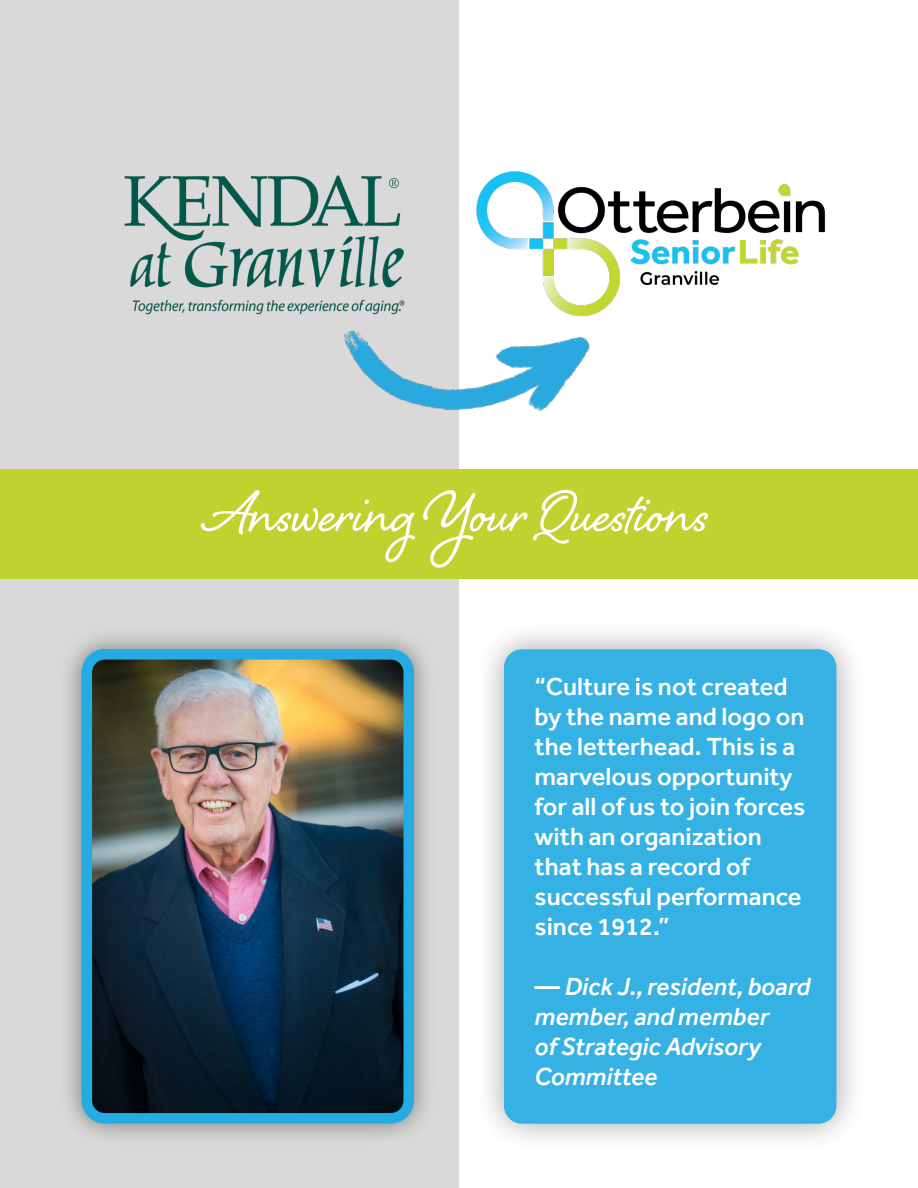
<style>
.page{position:relative;width:918px;height:1188px;background:#fff}
.page>*{position:absolute;margin:0;border:0;box-sizing:border-box;transform-origin:0 0}
.t1{font:75px "Shelby";color:#fff}
.t2{font:500 25.5px/30px "Effra";color:#fff}
.t3{font:italic 500 25.5px/30px "Effra";color:#fff}
.s1{font-style:normal}
</style>
<div class="page">
<div style="left:0;top:0;width:459px;height:1188px;background:#dad9d9"></div>
<div style="left:474px;top:619px;width:393px;height:535px;background:#000;opacity:.39"></div>
<div style="left:504px;top:649px;width:332px;height:475px;background:#36b1e4;border-radius:18px"></div>
<img style="left:124px;top:175px;width:281px;height:140px">
<img style="left:476px;top:171px;width:350px;height:143px">
<img style="left:323px;top:310px;width:273px;height:102px">
<div style="left:0;top:469px;width:918px;height:110px;background:#bed230"></div>
<div style="left:59px;top:627px;width:378px;height:520px;background:#000;opacity:.45"></div>
<img style="left:93px;top:660px;width:310px;height:453px">
<div style="left:82px;top:649px;width:332px;height:475px;border:10px solid #24abe2;border-radius:18px"></div>
<p class="t1" style="left:205px;top:461px;width:505px">Answering Your Questions</p>
<p class="t2" style="left:535px;top:671px;width:272px">“Culture is not created by the name and logo on the letterhead. This is a marvelous opportunity for all of us to join forces with an organization that has a record of successful performance since 1912.”</p>
<p class="t3" style="left:535px;top:971px;width:277px"><span class="s1">―</span> Dick J., resident, board member, and member<br>of Strategic Advisory<br>Committee</p>
</div>
